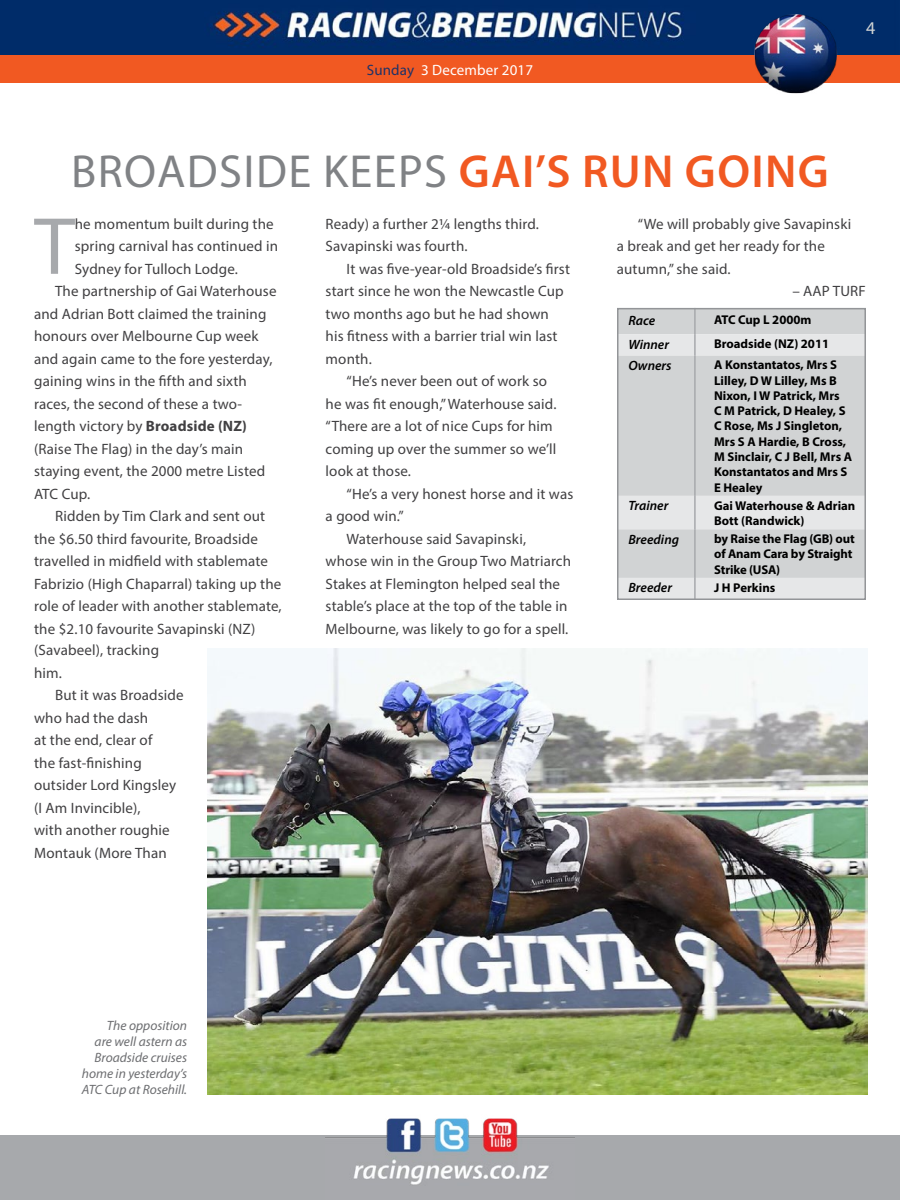
<style>
.page{position:relative;width:900px;height:1200px;background:#fff}
.page>*{position:absolute;margin:0;border:0;box-sizing:border-box;transform-origin:0 0}
.t1{font:81.75px "Myriad Pro";color:#a7a9ac}
.t2{font:46.5px "Myriad Pro";letter-spacing:.03em;color:#808285}
.t3{font:18px "Myriad Pro";color:#d1d4d4}
.t4{font:15px/22.5px "Myriad Pro";letter-spacing:.01em;color:#414042}
.t5{font:15px "Myriad Pro";letter-spacing:.01em;color:#fff}
.t6{font:italic 13.5px/16.2px "Myriad Pro";color:#6d6e71;text-align:right}
.t7{font:italic 600 13.5px "Myriad Pro";color:#000}
.t8{font:700 12.75px/15.3px "Myriad Pro";color:#000}
.s1{color:#203267}
.s2{font-weight:600;color:#f15922}
.s3{font-weight:700}
</style>
<div class="page">
<div style="left:0;top:1136px;width:900px;height:64px;background:#a7a9ac"></div>
<img style="left:325px;top:1118px;width:250px;height:67px">
<img style="left:0;top:0;width:900px;height:56px">
<div style="left:0;top:56px;width:900px;height:27px;background:#f15922"></div>
<img style="left:208px;top:648px;width:660px;height:446px">
<img style="left:752px;top:12px;width:88px;height:82px">
<div style="left:620px;top:311px;width:243px;height:23px;background:#d1d3d4"></div>
<svg style="left:620px;top:334px;width:243px;height:263px;background:#d7d8d9"></svg>
<hr style="left:694px;top:308px;width:2px;height:26px;background:#a7a9ac">
<hr style="left:694px;top:334px;width:2px;height:21px;background:#a7a9ac">
<hr style="left:694px;top:355px;width:2px;height:141px;background:#a7a9ac">
<hr style="left:694px;top:496px;width:2px;height:33px;background:#a7a9ac">
<hr style="left:694px;top:529px;width:2px;height:49px;background:#a7a9ac">
<hr style="left:694px;top:578px;width:2px;height:21px;background:#a7a9ac">
<div style="left:617px;top:308px;width:249px;height:292px;border:2px solid #939598"></div>
<p class="t5" style="left:367px;top:61px;width:168px"><span class="s1">Sunday</span> 3 December 2017</p>
<p class="t3" style="left:866px;top:17px;width:11px">4</p>
<h2 class="t2" style="left:71px;top:143px;width:759px">BROADSIDE KEEPS <span class="s2">GAI’S RUN GOING</span></h2>
<h1 class="t1" style="left:34px;top:196px;width:42px">T</h1>
<p class="t4" style="left:75px;top:212px;width:200px">he momentum built during the</p>
<p class="t4" style="left:326px;top:212px;width:215px">Ready) a further 2¼ lengths third.<br>Savapinski was fourth.</p>
<p class="t4" style="left:347px;top:257px;width:225px">It was five-year-old Broadside’s first</p>
<p class="t4" style="left:326px;top:280px;width:240px">start since he won the Newcastle Cup</p>
<p class="t4" style="left:326px;top:302px;width:225px">two months ago but he had shown</p>
<p class="t4" style="left:326px;top:325px;width:233px">his fitness with a barrier trial win last</p>
<p class="t4" style="left:326px;top:347px;width:48px">month.</p>
<p class="t4" style="left:347px;top:370px;width:202px">“He’s never been out of work so</p>
<p class="t4" style="left:326px;top:392px;width:232px">he was fit enough,” Waterhouse said.</p>
<p class="t4" style="left:326px;top:415px;width:229px">“There are a lot of nice Cups for him</p>
<p class="t4" style="left:326px;top:437px;width:232px">coming up over the summer so we’ll</p>
<p class="t4" style="left:326px;top:460px;width:87px">look at those.</p>
<p class="t4" style="left:347px;top:482px;width:228px">“He’s a very honest horse and it was</p>
<p class="t4" style="left:326px;top:505px;width:80px">a good win.”</p>
<p class="t4" style="left:347px;top:527px;width:181px">Waterhouse said Savapinski,</p>
<p class="t4" style="left:326px;top:550px;width:247px">whose win in the Group Two Matriarch</p>
<p class="t4" style="left:326px;top:572px;width:236px">Stakes at Flemington helped seal the</p>
<p class="t4" style="left:326px;top:595px;width:243px">stable’s place at the top of the table in</p>
<p class="t4" style="left:326px;top:617px;width:244px">Melbourne, was likely to go for a spell.</p>
<p class="t4" style="left:617px;top:212px;width:236px;text-indent:21px">“We will probably give Savapinski a break and get her ready for the autumn,” she said.</p>
<p class="t4" style="left:792px;top:280px;width:75px">– AAP TURF</p>
<p class="t7" style="left:629px;top:312px;width:28px">Race</p>
<p class="t8" style="left:714px;top:312px;width:99px">ATC Cup L 2000m</p>
<p class="t7" style="left:629px;top:335px;width:42px">Winner</p>
<p class="t8" style="left:714px;top:336px;width:117px">Broadside (NZ) 2011</p>
<p class="t7" style="left:629px;top:357px;width:45px">Owners</p>
<p class="t8" style="left:714px;top:357px;width:140px">A Konstantatos, Mrs S<br>Lilley, D W Lilley, Ms B<br>Nixon, I W Patrick, Mrs<br>C M Patrick, D Healey, S<br>C Rose, Ms J Singleton,<br>Mrs S A Hardie, B Cross,<br>M Sinclair, C J Bell, Mrs A<br>Konstantatos and Mrs S<br>E Healey</p>
<p class="t7" style="left:629px;top:497px;width:41px">Trainer</p>
<p class="t8" style="left:714px;top:497px;width:143px">Gai Waterhouse &amp; Adrian<br>Bott (Randwick)</p>
<p class="t7" style="left:629px;top:530px;width:52px">Breeding</p>
<p class="t8" style="left:714px;top:531px;width:142px">by Raise the Flag (GB) out of Anam Cara by Straight<br>Strike (USA)</p>
<p class="t7" style="left:629px;top:579px;width:45px">Breeder</p>
<p class="t8" style="left:714px;top:579px;width:63px">J H Perkins</p>
<p class="t4" style="left:75px;top:235px;width:205px">spring carnival has continued in</p>
<p class="t4" style="left:75px;top:257px;width:165px">Sydney for Tulloch Lodge.</p>
<p class="t4" style="left:55px;top:280px;width:223px">The partnership of Gai Waterhouse</p>
<p class="t4" style="left:34px;top:302px;width:234px">and Adrian Bott claimed the training</p>
<p class="t4" style="left:34px;top:325px;width:226px">honours over Melbourne Cup week</p>
<p class="t4" style="left:34px;top:347px;width:240px">and again came to the fore yesterday,</p>
<p class="t4" style="left:34px;top:370px;width:214px">gaining wins in the fifth and sixth</p>
<p class="t4" style="left:34px;top:392px;width:210px">races, the second of these a two-</p>
<p class="t4" style="left:34px;top:415px;width:214px">length victory by <span class="s3">Broadside (NZ)</span></p>
<p class="t4" style="left:34px;top:437px;width:211px">(Raise The Flag) in the day’s main</p>
<p class="t4" style="left:34px;top:460px;width:233px">staying event, the 2000 metre Listed</p>
<p class="t4" style="left:34px;top:482px;width:58px">ATC Cup.</p>
<p class="t4" style="left:55px;top:505px;width:212px">Ridden by Tim Clark and sent out</p>
<p class="t4" style="left:34px;top:527px;width:225px">the $6.50 third favourite, Broadside</p>
<p class="t4" style="left:34px;top:550px;width:235px">travelled in midfield with stablemate</p>
<p class="t4" style="left:34px;top:572px;width:249px">Fabrizio (High Chaparral) taking up the</p>
<p class="t4" style="left:34px;top:595px;width:249px">role of leader with another stablemate,</p>
<p class="t4" style="left:34px;top:617px;width:223px">the $2.10 favourite Savapinski (NZ)</p>
<p class="t4" style="left:34px;top:639px;width:126px">(Savabeel), tracking him.</p>
<p class="t4" style="left:34px;top:684px;width:151px;text-indent:21px">But it was Broadside who had the dash<br>at the end, clear of<br>the fast-finishing outsider Lord Kingsley (I Am Invincible),<br>with another roughie<br>Montauk (More Than</p>
<p class="t6" style="left:82px;top:1017px;width:107px">The opposition<br>are well astern as<br>Broadside cruises home in yesterday’s<br>ATC Cup at Rosehill.</p>
</div>
